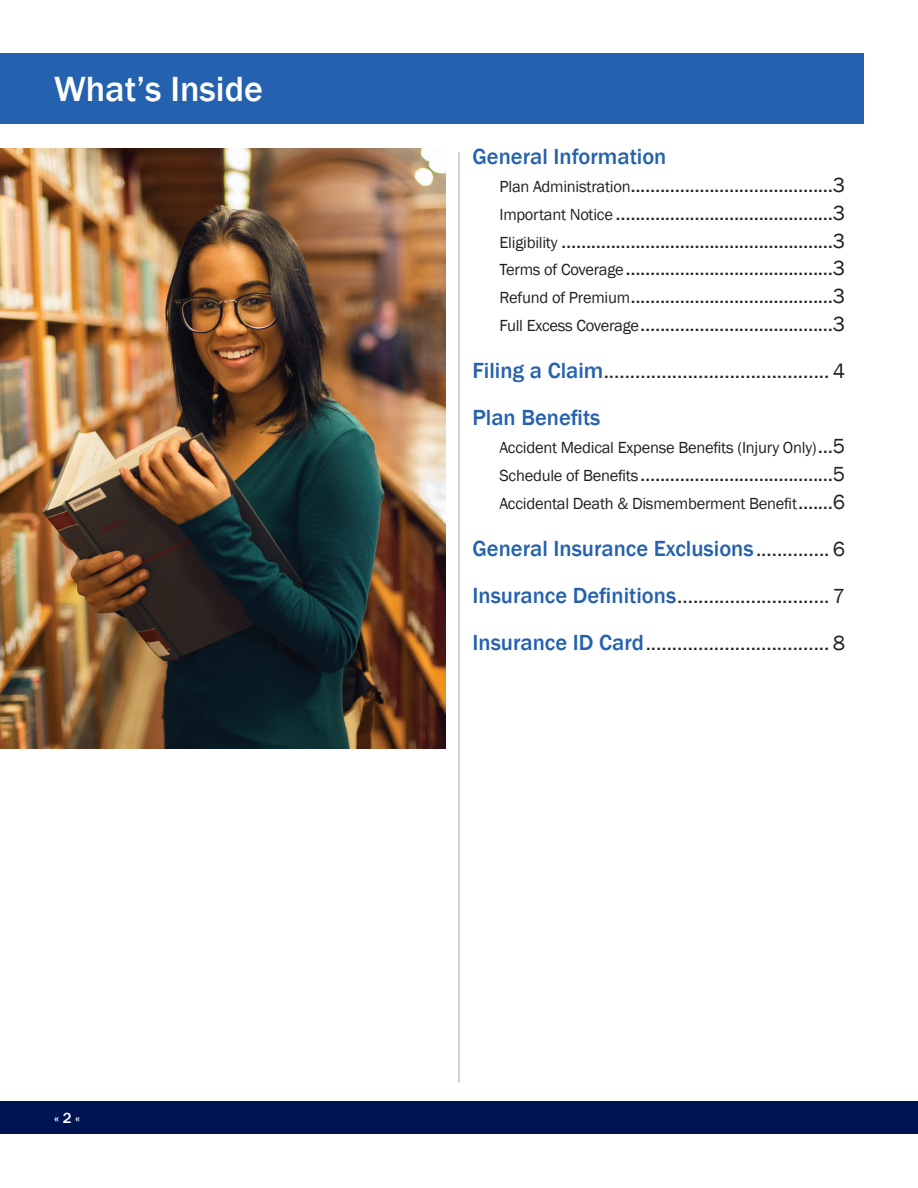
<style>
.page{position:relative;width:918px;height:1188px;background:#fff}
.page>*{position:absolute;margin:0;border:0;box-sizing:border-box;transform-origin:0 0}
.t1{font:500 36px "Franklin Gothic";color:#fff}
.t2{font:500 22.5px "Franklin Gothic";color:#2461ae}
.t3{font:21px/27.8px "Franklin Gothic";color:#231f20;text-align:justify}
.t4{font:16.5px "Franklin Gothic";letter-spacing:-.015em;color:#231f20}
.t5{font:500 15px "Franklin Gothic";color:#fff}
.s1{font-size:16.5px}
.s2{font-weight:500;font-size:22.5px;color:#2461ae}
.s3{font-size:21px}
.s4{font-weight:400;font-size:21px;color:#231f20}
</style>
<div class="page">
<div style="left:0;top:1102px;width:918px;height:32px;background:#001353"></div>
<hr style="left:458px;top:152px;width:2px;height:931px;background:#c0c5ca">
<div style="left:0;top:53px;width:864px;height:71px;background:#2461ae"></div>
<img style="left:0;top:148px;width:446px;height:601px">
<h1 class="t1" style="left:54px;top:67px;width:210px">What’s Inside</h1>
<p class="t5" style="left:54px;top:1109px;width:28px">« 2 «</p>
<p class="t2" style="left:472px;top:143px;width:196px">General Information</p>
<p class="t3" style="left:500px;top:172px;width:347px"><span class="s1">Plan Administration</span>.........................................3<br><span class="s1">Important Notice</span> ............................................3<br><span class="s1">Eligibility</span> .......................................................3<br><span class="s1">Terms of Coverage</span>..........................................3<br><span class="s1">Refund of Premium</span>.........................................3<br><span class="s1">Full Excess Coverage</span>.......................................3</p>
<p class="t3" style="left:472px;top:358px;width:374px"><span class="s2">Filing a Claim</span>........................................... 4</p>
<p class="t2" style="left:472px;top:404px;width:130px">Plan Benefits</p>
<p class="t4" style="left:500px;top:437px;width:347px">Accident Medical Expense Benefits (Injury Only)<span class="s3">...5</span></p>
<p class="t3" style="left:500px;top:460px;width:347px"><span class="s1">Schedule of Benefits</span> .......................................5</p>
<p class="t4" style="left:500px;top:493px;width:347px">Accidental Death &amp; Dismemberment Benefit<span class="s3">.......6</span></p>
<p class="t2" style="left:472px;top:534px;width:374px">General Insurance Exclusions<span class="s4">.............. 6</span></p>
<p class="t3" style="left:472px;top:583px;width:374px"><span class="s2">Insurance Definitions</span>............................. 7</p>
<p class="t3" style="left:472px;top:630px;width:374px"><span class="s2">Insurance ID Card</span>................................... 8</p>
</div>
